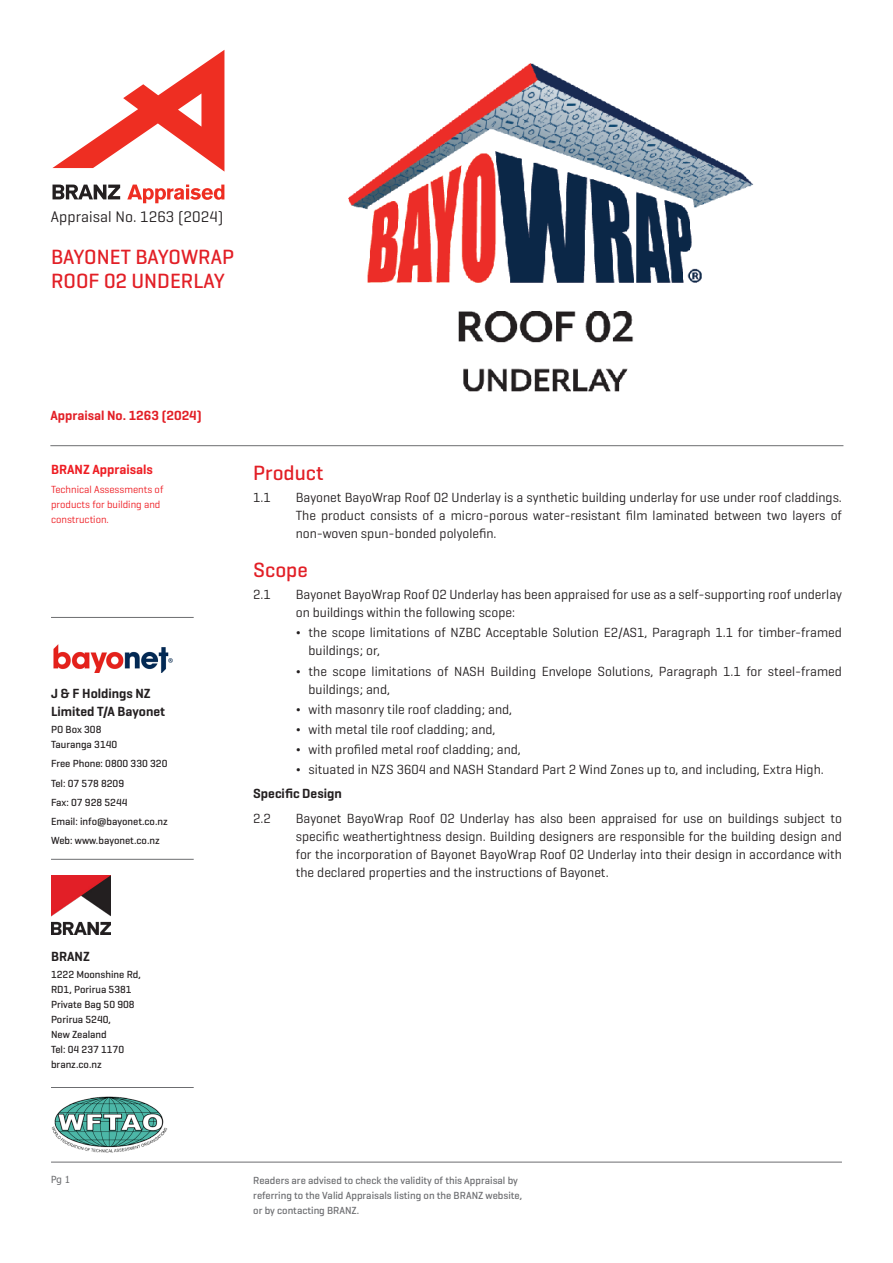
<style>
.page{position:relative;width:893px;height:1263px;background:#fff}
.page>*{position:absolute;margin:0;border:0;box-sizing:border-box;transform-origin:0 0}
.H3_Geo_P{font:500 21px/24px "Geogrotesque";color:#e21f26}
.t1{font:15.6px "Geogrotesque";letter-spacing:.005em;color:#231f20}
.t2{font:13.5px/18px "Geogrotesque";color:#231f20}
.H5_Geo_P{font:600 13.5px/18px "Geogrotesque";color:#231f20}
.H4_Geo_P{font:600 13.5px "Geogrotesque";color:#e21f26}
.Body{font:600 13.5px "Geogrotesque";color:#ee1d23}
.H5_Geo_P_INDENT{font:600 13.5px "Geogrotesque";color:#231f20}
.Small_Body_Geo_P{font:500 10.5px/15px "Geogrotesque";color:#231f20}
.Small_Body_Geo_P-2{font:500 10.5px/15px "Geogrotesque";color:#6c6d70}
.Body-2{font:10.5px/15px "Geogrotesque";color:#ee1d23}
.t3{font:9.75px "Tahoma";color:#6c6d70}
.s1{font-weight:500}
</style>
<div class="page">
<hr style="left:51px;top:617px;width:143px;height:1px;background:#6c6d70">
<img style="left:53px;top:644px;width:120px;height:28px">
<hr style="left:51px;top:859px;width:143px;height:1px;background:#6c6d70">
<img style="left:51px;top:875px;width:60px;height:60px">
<hr style="left:51px;top:1087px;width:143px;height:1px;background:#6c6d70">
<hr style="left:50px;top:445px;width:793px;height:1px;background:#6c6d70">
<hr style="left:51px;top:1162px;width:791px;height:1px;background:#6c6d70">
<img style="left:51px;top:1096px;width:117px;height:57px">
<img style="left:348px;top:63px;width:406px;height:329px">
<svg style="left:52px;top:50px;width:172px;height:122px"></svg>
<svg style="left:127px;top:185px;width:97px;height:18px"></svg>
<svg style="left:53px;top:185px;width:67px;height:14px"></svg>
<p class="t1" style="left:51px;top:207px;width:174px">Appraisal No. 1263 (2024)</p>
<p class="H3_Geo_P" style="left:51px;top:245px;width:184px">BAYONET BAYOWRAP<br>ROOF 02 UNDERLAY</p>
<p class="H4_Geo_P" style="left:50px;top:407px;width:153px">Appraisal No. 1263 (2024)</p>
<p class="Body" style="left:51px;top:461px;width:103px">BRANZ Appraisals</p>
<p class="Body-2" style="left:51px;top:482px;width:114px">Technical Assessments of products for building and construction.</p>
<p class="H5_Geo_P" style="left:51px;top:684px;width:116px">J &amp; F Holdings NZ<br>Limited T/A Bayonet</p>
<p class="Small_Body_Geo_P" style="left:51px;top:722px;width:52px">PO Box 308</p>
<p class="Small_Body_Geo_P" style="left:51px;top:737px;width:68px">Tauranga 3140</p>
<p class="Small_Body_Geo_P" style="left:51px;top:756px;width:118px">Free Phone: 0800 330 320</p>
<p class="Small_Body_Geo_P" style="left:51px;top:775px;width:75px">Tel: 07 578 8209</p>
<p class="Small_Body_Geo_P" style="left:51px;top:795px;width:78px">Fax: 07 928 5244</p>
<p class="Small_Body_Geo_P" style="left:51px;top:814px;width:118px">Email: info@bayonet.co.nz</p>
<p class="Small_Body_Geo_P" style="left:51px;top:833px;width:110px">Web: www.bayonet.co.nz</p>
<p class="H5_Geo_P" style="left:51px;top:947px;width:40px">BRANZ</p>
<p class="Small_Body_Geo_P" style="left:51px;top:967px;width:91px">1222 Moonshine Rd,</p>
<p class="Small_Body_Geo_P" style="left:51px;top:982px;width:82px">RD1, Porirua 5381</p>
<p class="Small_Body_Geo_P" style="left:51px;top:997px;width:85px">Private Bag 50 908</p>
<p class="Small_Body_Geo_P" style="left:51px;top:1012px;width:62px">Porirua 5240,<br>New Zealand</p>
<p class="Small_Body_Geo_P" style="left:51px;top:1042px;width:75px">Tel: 04 237 1170</p>
<p class="Small_Body_Geo_P" style="left:51px;top:1057px;width:52px">branz.co.nz</p>
<p class="H3_Geo_P" style="left:253px;top:460px;width:72px">Product</p>
<p class="t2" style="left:253px;top:488px;width:19px">1.1</p>
<p class="t2" style="left:296px;top:488px;width:548px;text-align:justify">Bayonet BayoWrap Roof 02 Underlay is a synthetic building underlay for use under roof claddings.<br>The product consists of a micro-porous water-resistant film laminated between two layers of non-woven spun-bonded polyolefin.</p>
<p class="H3_Geo_P" style="left:253px;top:557px;width:56px">Scope</p>
<p class="t2" style="left:253px;top:585px;width:19px">2.1</p>
<p class="t2" style="left:296px;top:585px;width:548px">Bayonet BayoWrap Roof 02 Underlay has been appraised for use as a self-supporting roof underlay on buildings within the following scope:</p>
<p class="t2" style="left:309px;top:623px;width:535px;text-indent:-13px"><span class="s1">¬</span> the scope limitations of NZBC Acceptable Solution E2/AS1, Paragraph 1.1 for timber-framed buildings; or,</p>
<p class="t2" style="left:309px;top:661px;width:535px;text-indent:-13px"><span class="s1">¬</span> the scope limitations of NASH Building Envelope Solutions, Paragraph 1.1 for steel-framed buildings; and,</p>
<p class="t2" style="left:296px;top:700px;width:218px"><span class="s1">¬</span> with masonry tile roof cladding; and,</p>
<p class="t2" style="left:296px;top:720px;width:201px"><span class="s1">¬</span> with metal tile roof cladding; and,</p>
<p class="t2" style="left:296px;top:740px;width:227px"><span class="s1">¬</span> with profiled metal roof cladding; and,</p>
<p class="t2" style="left:296px;top:760px;width:530px"><span class="s1">¬</span> situated in NZS 3604 and NASH Standard Part 2 Wind Zones up to, and including, Extra High.</p>
<p class="H5_Geo_P_INDENT" style="left:253px;top:785px;width:90px">Specific Design</p>
<p class="t2" style="left:253px;top:809px;width:19px">2.2</p>
<p class="t2" style="left:296px;top:809px;width:548px;text-align:justify">Bayonet BayoWrap Roof 02 Underlay has also been appraised for use on buildings subject to specific weathertightness design. Building designers are responsible for the building design and for the incorporation of Bayonet BayoWrap Roof 02 Underlay into their design in accordance with the declared properties and the instructions of Bayonet.</p>
<p class="t3" style="left:51px;top:1173px;width:21px">Pg 1</p>
<p class="Small_Body_Geo_P-2" style="left:253px;top:1172px;width:270px">Readers are advised to check the validity of this Appraisal by referring to the Valid Appraisals listing on the BRANZ website, or by contacting BRANZ.</p>
</div>
